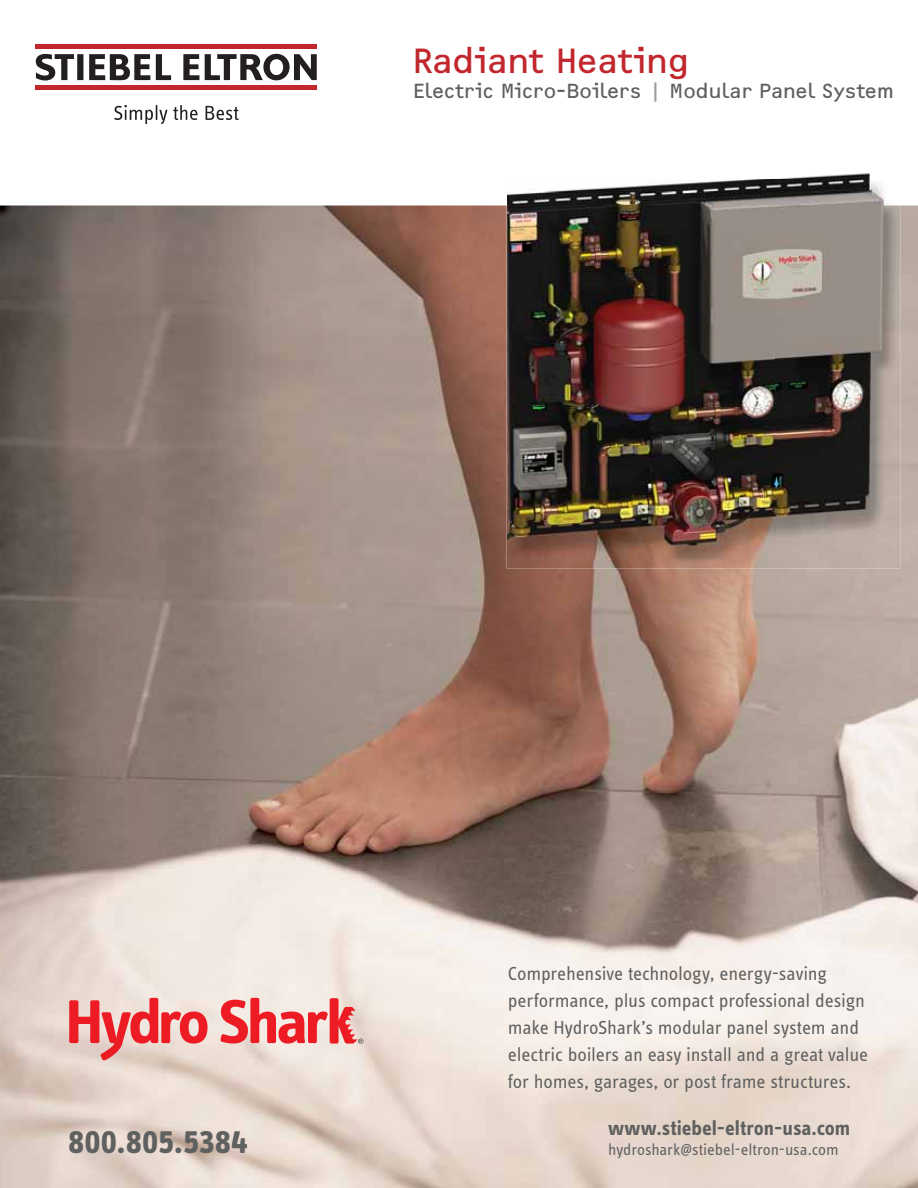
<style>
.page{position:relative;width:918px;height:1188px;background:#fff}
.page>*{position:absolute;margin:0;border:0;box-sizing:border-box;transform-origin:0 0}
.t1{font:36px "F2 FOCR Bczyk Com";letter-spacing:-.005em;color:#c1272d}
.t2{font:700 36px "STE Info Text";letter-spacing:.005em;color:#5f6060}
.t3{font:21px "F2 FOCR Bczyk Com";color:#606060}
.t4{font:700 21px "STE Info Text";color:#5f6060}
.t5{font:19.5px/27px "STE Info Text";letter-spacing:-.01em;color:#5f6060}
.t6{font:16.5px "STE Info Text";letter-spacing:-.005em;color:#5f6060}
.s1{color:#a19e9e}
.s2{font-size:13.5px}
</style>
<div class="page">
<img style="left:0;top:206px;width:918px;height:982px">
<svg style="left:220px;top:998px;width:143px;height:46px;background:#ee8686"></svg>
<svg style="left:69px;top:998px;width:139px;height:63px;background:#ea9492"></svg>
<img style="left:507px;top:194px;width:394px;height:12px">
<img style="left:852px;top:206px;width:49px;height:363px">
<img style="left:507px;top:206px;width:48px;height:363px">
<img style="left:555px;top:560px;width:297px;height:9px">
<img style="left:508px;top:173px;width:375px;height:387px">
<hr style="left:36px;top:45px;width:281px;height:4px;background:#c1272d">
<div style="left:36px;top:85px;width:281px;height:5px;background:#c1272d"></div>
<svg style="left:156px;top:54px;width:15px;height:26px"></svg>
<svg style="left:183px;top:54px;width:16px;height:26px"></svg>
<svg style="left:89px;top:54px;width:61px;height:26px"></svg>
<div style="left:77px;top:54px;width:6px;height:26px;background:#231f20"></div>
<svg style="left:205px;top:54px;width:112px;height:26px"></svg>
<svg style="left:36px;top:54px;width:38px;height:27px"></svg>
<svg style="left:114px;top:105px;width:53px;height:19px"></svg>
<svg style="left:173px;top:105px;width:25px;height:15px"></svg>
<svg style="left:206px;top:106px;width:33px;height:14px"></svg>
<h1 class="t1" style="left:412px;top:47px;width:279px">Radiant Heating</h1>
<p class="t3" style="left:413px;top:83px;width:483px">Electric Micro-Boilers <span class="s1">|</span> Modular Panel System</p>
<h1 class="t2" style="left:68px;top:1127px;width:181px">800.805.5384</h1>
<p class="t5" style="left:508px;top:962px;width:362px">Comprehensive technology, energy-saving performance, plus compact professional design make HydroShark’s modular panel system and electric boilers an easy install and a great value for homes, garages, or post frame structures.</p>
<p class="t4" style="left:608px;top:1120px;width:244px">www.stiebel-eltron-usa.com</p>
<p class="t6" style="left:608px;top:1143px;width:232px">hydroshark<span class="s2">@</span>stiebel-eltron-usa.com</p>
</div>
